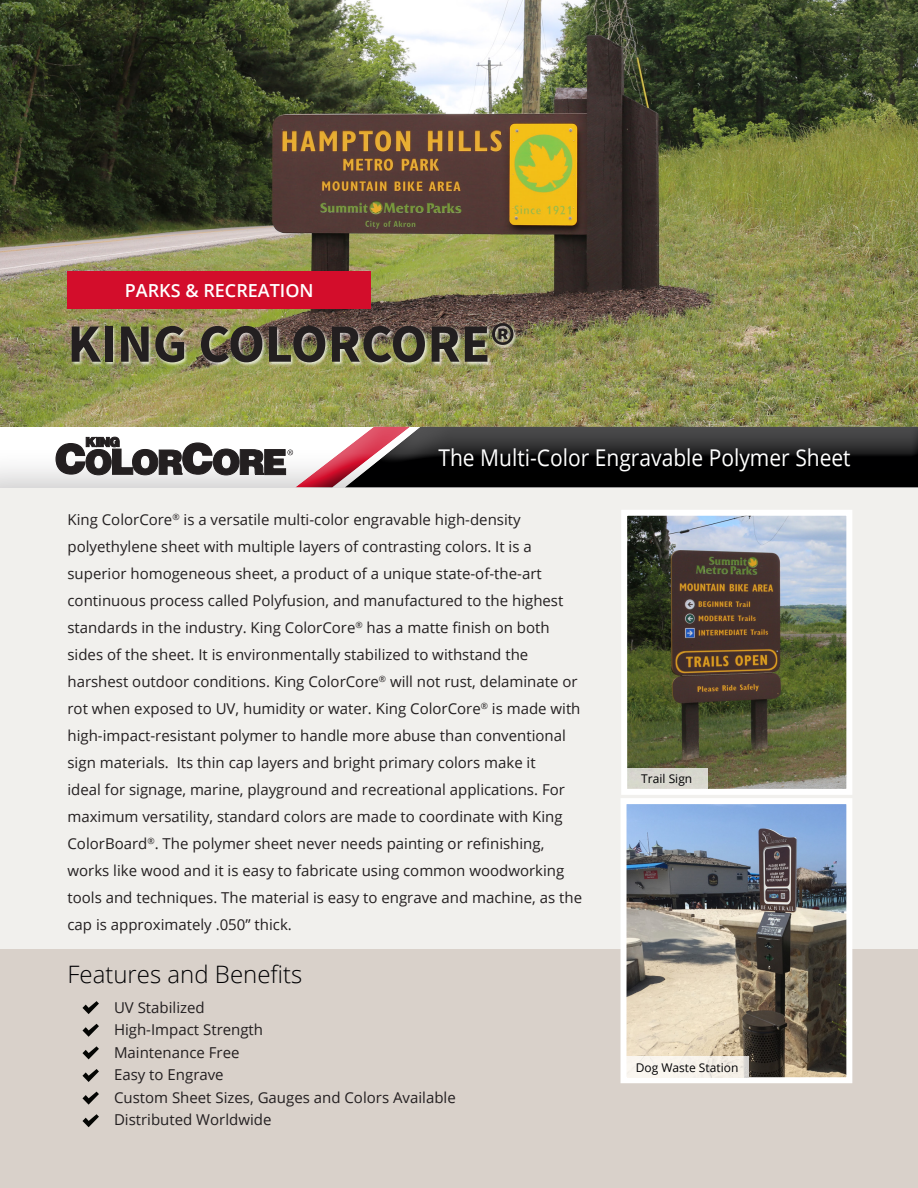
<style>
.page{position:relative;width:918px;height:1188px;background:#fff}
.page>*{position:absolute;margin:0;border:0;box-sizing:border-box;transform-origin:0 0}
.t1{font:700 54px "Source Sans Pro";color:#231f20}
.t2{font:300 24px "Open Sans";color:#000002}
.t3{font:23.1px "Open Sans";color:#fff;scale:.91 1}
.t4{font:600 18px "Open Sans";color:#fff}
.t5{font:15px/27px "Open Sans";color:#231f20}
.t6{font:12px "Open Sans";color:#000002}
</style>
<div class="page">
<div style="left:0;top:487px;width:918px;height:701px;background:#f1f0ed"></div>
<div style="left:0;top:426px;width:918px;height:63px;background:#231f20;opacity:.25"></div>
<img style="left:0;top:0;width:918px;height:427px">
<div style="left:295px;top:428px;width:623px;height:61px;background:#231f20;opacity:.59"></div>
<div style="left:68px;top:271px;width:303px;height:38px;background:#d30d2b"></div>
<div style="left:71px;top:322px;width:447px;height:45px;background:#fff;opacity:.75"></div>
<div style="left:0;top:949px;width:918px;height:239px;background:#d9d1ca"></div>
<svg style="left:82px;top:1001px;width:17px;height:13px"></svg>
<svg style="left:82px;top:1024px;width:17px;height:13px"></svg>
<svg style="left:82px;top:1046px;width:17px;height:13px"></svg>
<svg style="left:82px;top:1069px;width:17px;height:13px"></svg>
<svg style="left:82px;top:1092px;width:17px;height:13px"></svg>
<svg style="left:82px;top:1114px;width:17px;height:13px"></svg>
<svg style="left:56px;top:427px;width:862px;height:60px"></svg>
<img style="left:628px;top:517px;width:217px;height:271px">
<div style="left:621px;top:510px;width:231px;height:285px;border:6px solid #fff"></div>
<div style="left:627px;top:768px;width:81px;height:21px;background:#d8d7ce"></div>
<img style="left:628px;top:805px;width:217px;height:271px">
<div style="left:621px;top:798px;width:231px;height:285px;border:6px solid #fff"></div>
<svg style="left:627px;top:1057px;width:122px;height:20px;background:#f5f1ea"></svg>
<p class="t4" style="left:125px;top:278px;width:190px">PARKS &amp; RECREATION</p>
<p class="t1" style="left:68px;top:309px;width:449px">KING COLORCORE®</p>
<p class="t3" style="left:438px;top:441px;width:455px">The Multi-Color Engravable Polymer Sheet</p>
<p class="t5" style="left:68px;top:506px;width:516px">King ColorCore<sup>®</sup> is a versatile multi-color engravable high-density polyethylene sheet with multiple layers of contrasting colors. It is a superior homogeneous sheet, a product of a unique state-of-the-art continuous process called Polyfusion, and manufactured to the highest standards in the industry. King ColorCore<sup>®</sup> has a matte finish on both sides of the sheet. It is environmentally stabilized to withstand the harshest outdoor conditions. King ColorCore<sup>®</sup> will not rust, delaminate or rot when exposed to UV, humidity or water. King ColorCore<sup>®</sup> is made with high-impact-resistant polymer to handle more abuse than conventional sign materials. Its thin cap layers and bright primary colors make it<br>ideal for signage, marine, playground and recreational applications. For maximum versatility, standard colors are made to coordinate with King ColorBoard<sup>®</sup>. The polymer sheet never needs painting or refinishing, works like wood and it is easy to fabricate using common woodworking tools and techniques. The material is easy to engrave and machine, as the cap is approximately .050” thick.</p>
<p class="t2" style="left:68px;top:958px;width:236px">Features and Benefits</p>
<p class="t5" style="left:114px;top:993px;width:92px">UV Stabilized</p>
<p class="t5" style="left:114px;top:1016px;width:151px">High-Impact Strength</p>
<p class="t5" style="left:114px;top:1038px;width:127px">Maintenance Free</p>
<p class="t5" style="left:114px;top:1061px;width:111px">Easy to Engrave</p>
<p class="t5" style="left:114px;top:1083px;width:343px">Custom Sheet Sizes, Gauges and Colors Available</p>
<p class="t5" style="left:114px;top:1106px;width:159px">Distributed Worldwide</p>
<p class="t6" style="left:641px;top:771px;width:52px">Trail Sign</p>
<p class="t6" style="left:636px;top:1059px;width:104px">Dog Waste Station</p>
</div>
